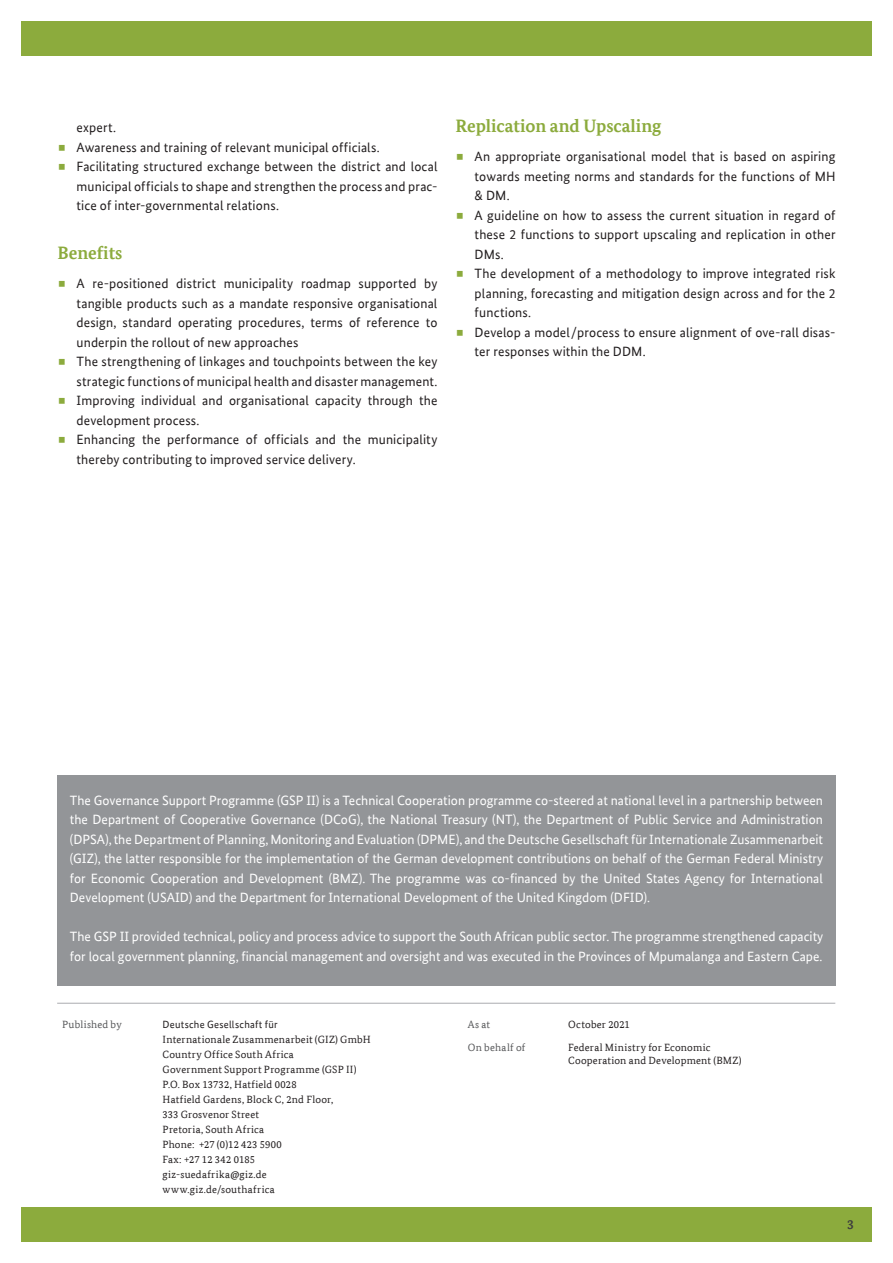
<style>
.page{position:relative;width:893px;height:1263px;background:#fff}
.page>*{position:absolute;margin:0;border:0;box-sizing:border-box;transform-origin:0 0}
.Überschrift1{font:700 18px "Bundes Serif";color:#8cab3d}
.t1{font:13.5px/19.5px "Bundes Sans";letter-spacing:.01em;color:#231f20;text-align:justify}
.Überschrift3{font:13.5px/19.5px "Bundes Sans";color:#fff;text-align:justify}
.t2{font:700 13.5px "Bundes Serif";color:#3e3e3f}
.Imprint{font:10.5px/13.5px "Bundes Serif";letter-spacing:.02em;color:#231f20}
.Imprint-2{font:10.5px "Bundes Serif";letter-spacing:.025em;color:#57585a}
.Imprint-3{font:10.5px "Bundes Sans";letter-spacing:.025em;color:#231f20}
</style>
<div class="page">
<div style="left:21px;top:1208px;width:851px;height:34px;background:#8cab3d"></div>
<div style="left:21px;top:21px;width:851px;height:34px;background:#8cab3d"></div>
<div style="left:57px;top:775px;width:779px;height:211px;background:#939598"></div>
<hr style="left:57px;top:1003px;width:778px;height:1px;background:#aaabaf">
<p class="t1" style="left:77px;top:118px;width:41px">expert.</p>
<p class="t1" style="left:77px;top:137px;width:305px">Awareness and training of relevant municipal officials.</p>
<p class="t1" style="left:77px;top:157px;width:362px">Facilitating structured exchange between the district and local municipal officials to shape and strengthen the process and prac&shy;tice of inter-governmental relations.</p>
<p class="Überschrift1" style="left:57px;top:242px;width:67px">Benefits</p>
<p class="t1" style="left:77px;top:274px;width:362px">A re-positioned district municipality roadmap supported by tangible products such as a mandate responsive organisational design, standard operating procedures, terms of reference to underpin the rollout of new approaches</p>
<p class="t1" style="left:77px;top:352px;width:362px">The strengthening of linkages and touchpoints between the key strategic functions of municipal health and disaster management.</p>
<p class="t1" style="left:77px;top:391px;width:362px">Improving individual and organisational capacity through the development process.</p>
<p class="t1" style="left:77px;top:430px;width:362px">Enhancing the performance of officials and the municipality thereby contributing to improved service delivery.</p>
<p class="Überschrift1" style="left:455px;top:115px;width:207px">Replication and Upscaling</p>
<p class="t1" style="left:475px;top:147px;width:362px">An appropriate organisational model that is based on aspiring towards meeting norms and standards for the functions of MH &amp; DM.</p>
<p class="t1" style="left:475px;top:205px;width:362px">A guideline on how to assess the current situation in regard of these 2 functions to support upscaling and replication in other DMs.</p>
<p class="t1" style="left:475px;top:264px;width:362px">The development of a methodology to improve integrated risk planning, forecasting and mitigation design across and for the 2 functions.</p>
<p class="t1" style="left:475px;top:322px;width:362px">Develop a model/process to ensure alignment of ove-rall disas&shy;ter responses within the DDM.</p>
<p class="Überschrift3" style="left:70px;top:790px;width:755px">The Governance Support Programme (GSP II) is a Technical Cooperation programme co-steered at national level in a partnership between the Department of Cooperative Governance (DCoG), the National Treasury (NT), the Department of Public Service and Administration (DPSA), the Department of Planning, Monitoring and Evaluation (DPME), and the Deutsche Gesellschaft für Internationale Zusammenarbeit (GIZ), the latter responsible for the implementation of the German development contributions on behalf of the German Federal Ministry for Economic Cooperation and Development (BMZ). The programme was co-financed by the United States Agency for International Development (USAID) and the Department for International Development of the United Kingdom (DFID).</p>
<p class="Überschrift3" style="left:70px;top:927px;width:755px">The GSP II provided technical, policy and process advice to support the South African public sector. The programme strengthened capacity for local government planning, financial management and oversight and was executed in the Provinces of Mpumalanga and Eastern Cape.</p>
<p class="Imprint-2" style="left:62px;top:1018px;width:61px">Published by</p>
<p class="Imprint-3" style="left:163px;top:1018px;width:117px">Deutsche Gesellschaft für</p>
<p class="Imprint" style="left:163px;top:1033px;width:210px">Internationale Zusammenarbeit (GIZ) GmbH</p>
<p class="Imprint" style="left:163px;top:1048px;width:133px">Country Office South Africa</p>
<p class="Imprint" style="left:163px;top:1063px;width:195px">Government Support Programme (GSP II)</p>
<p class="Imprint" style="left:163px;top:1078px;width:136px">P.O. Box 13732, Hatfield 0028</p>
<p class="Imprint" style="left:163px;top:1093px;width:172px">Hatfield Gardens, Block C, 2nd Floor,</p>
<p class="Imprint" style="left:163px;top:1108px;width:98px">333 Grosvenor Street</p>
<p class="Imprint" style="left:163px;top:1123px;width:103px">Pretoria, South Africa</p>
<p class="Imprint" style="left:163px;top:1138px;width:121px">Phone: +27 (0)12 423 5900</p>
<p class="Imprint" style="left:163px;top:1153px;width:94px">Fax: +27 12 342 0185</p>
<p class="Imprint" style="left:163px;top:1168px;width:106px">giz-suedafrika@giz.de</p>
<p class="Imprint" style="left:163px;top:1183px;width:114px">www.giz.de/southafrica</p>
<p class="Imprint-2" style="left:468px;top:1018px;width:24px">As at</p>
<p class="Imprint" style="left:568px;top:1018px;width:63px">October 2021</p>
<p class="Imprint-2" style="left:468px;top:1041px;width:59px">On behalf of</p>
<p class="Imprint" style="left:568px;top:1040px;width:175px">Federal Ministry for Economic<br>Cooperation and Development (BMZ)</p>
<p class="t2" style="left:847px;top:1216px;width:8px">3</p>
</div>
